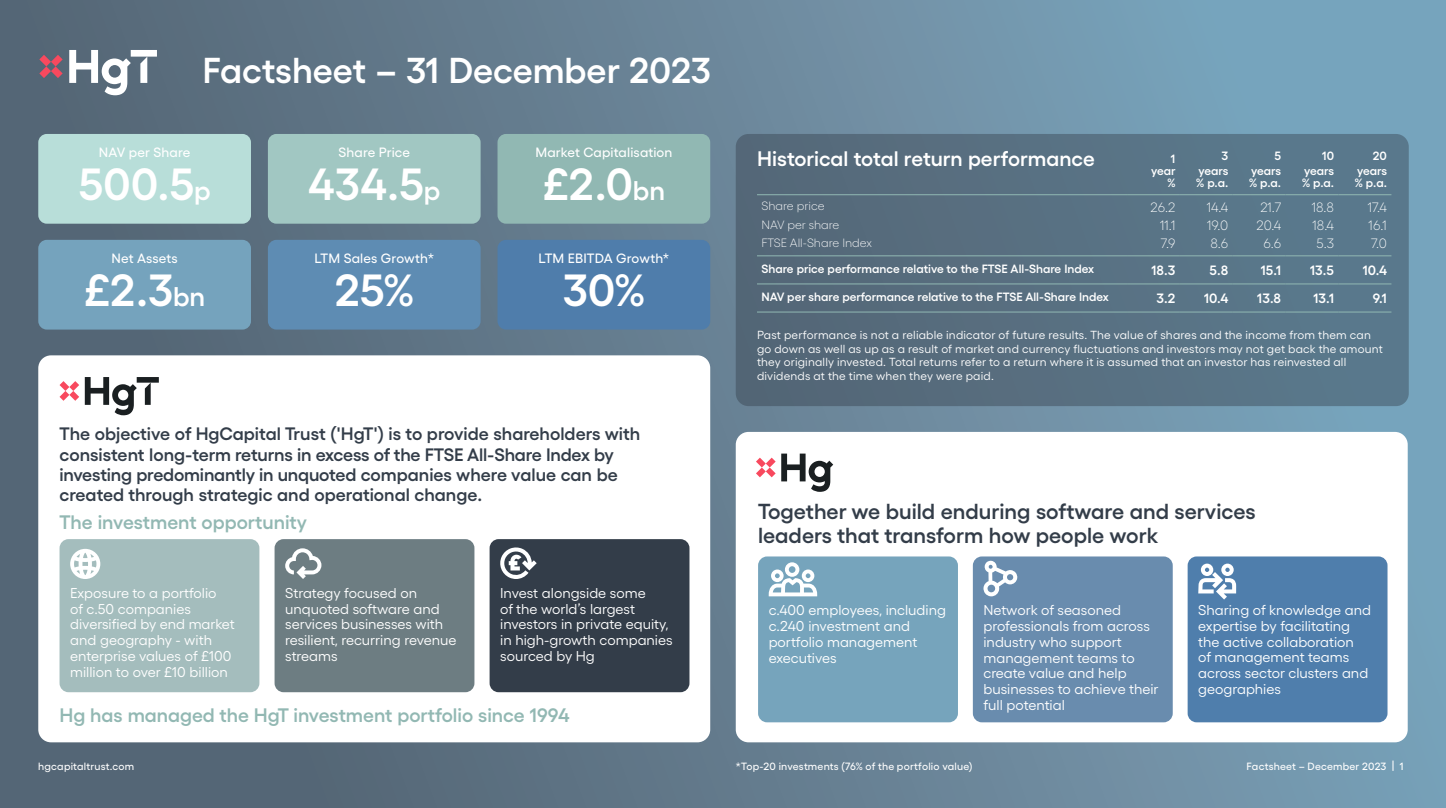
<style>
.page{position:relative;width:1446px;height:808px;background:#fff}
.page>*{position:absolute;margin:0;border:0;box-sizing:border-box;transform-origin:0 0}
.t1{font:600 45px "Gellix";letter-spacing:-.005em;color:#fff}
.t2{font:600 36px "Gellix";letter-spacing:-.005em;color:#fff}
.t3{font:600 21.75px/24px "Gellix";color:#333d49}
.t4{font:600 21px "Gellix";color:#fff}
.t5{font:600 19.5px "Gellix";color:#92b8b3}
.t6{font:600 18px/20.2px "Gellix";color:#333d49}
.t7{font:14.25px/15.8px "Gellix";color:#fff}
.t8{font:500 13.5px "Gellix";letter-spacing:.01em;color:#fff}
.t9{font:300 13.5px "Gellix";color:#fff}
.t10{font:600 13.5px "Gellix";color:#fff}
.t11{font:600 12px/15px "Gellix";color:#fff;text-align:right}
.t12{font:300 12px "Gellix";color:#fff}
.t13{font:11.7px/13.5px "Gellix";letter-spacing:.015em;color:#fff}
.t14{font:500 10.5px "Gellix";letter-spacing:.02em;color:#fff}
.s1{font-size:27px}
</style>
<div class="page">
<div style="left:0;top:0;width:1446px;height:808px;background:linear-gradient(to right,#546270,#7ca7bf)"></div>
<div style="left:38px;top:355px;width:672px;height:387px;background:#fff;border-radius:13px"></div>
<svg style="left:60px;top:381px;width:19px;height:20px"></svg>
<svg style="left:85px;top:377px;width:74px;height:38px"></svg>
<div style="left:60px;top:539px;width:199px;height:153px;background:#a4bdbd;border-radius:9px"></div>
<div style="left:275px;top:539px;width:199px;height:153px;background:#6d7d82;border-radius:9px"></div>
<div style="left:489px;top:539px;width:200px;height:153px;background:#333d49;border-radius:9px"></div>
<svg style="left:70px;top:549px;width:30px;height:30px"></svg>
<svg style="left:285px;top:548px;width:36px;height:31px"></svg>
<svg style="left:500px;top:547px;width:37px;height:32px"></svg>
<div style="left:736px;top:432px;width:671px;height:310px;background:#fff;border-radius:13px"></div>
<svg style="left:781px;top:454px;width:52px;height:38px"></svg>
<svg style="left:756px;top:458px;width:19px;height:19px"></svg>
<div style="left:758px;top:556px;width:200px;height:166px;background:#76a4bc;border-radius:9px"></div>
<div style="left:973px;top:556px;width:199px;height:166px;background:#698cae;border-radius:9px"></div>
<div style="left:1187px;top:556px;width:200px;height:166px;background:#4f7eac;border-radius:9px"></div>
<svg style="left:769px;top:562px;width:48px;height:34px"></svg>
<svg style="left:1198px;top:564px;width:38px;height:35px"></svg>
<svg style="left:983px;top:561px;width:34px;height:35px"></svg>
<div style="left:268px;top:240px;width:213px;height:90px;background:#5e8cb3;border-radius:9px"></div>
<div style="left:38px;top:240px;width:213px;height:90px;background:#75a3bd;border-radius:9px"></div>
<div style="left:268px;top:134px;width:213px;height:90px;background:#a1c7c2;border-radius:9px"></div>
<div style="left:38px;top:134px;width:213px;height:90px;background:#b8ded9;border-radius:9px"></div>
<div style="left:497px;top:134px;width:213px;height:90px;background:#91b8b3;border-radius:9px"></div>
<div style="left:497px;top:240px;width:213px;height:90px;background:#4f7dab;border-radius:9px"></div>
<svg style="left:39px;top:55px;width:24px;height:23px"></svg>
<svg style="left:69px;top:50px;width:88px;height:45px"></svg>
<div style="left:736px;top:134px;width:672px;height:272px;background:#587183;border-radius:13px"></div>
<hr style="left:757px;top:194px;width:370px;height:1px;background:#91b8b3">
<hr style="left:1127px;top:194px;width:53px;height:1px;background:#91b8b3">
<hr style="left:1180px;top:194px;width:53px;height:1px;background:#91b8b3">
<hr style="left:1233px;top:194px;width:52px;height:1px;background:#91b8b3">
<hr style="left:1285px;top:194px;width:53px;height:1px;background:#91b8b3">
<hr style="left:1338px;top:194px;width:53px;height:1px;background:#91b8b3">
<hr style="left:757px;top:255px;width:370px;height:1px;background:#91b8b3">
<hr style="left:1127px;top:255px;width:53px;height:1px;background:#91b8b3">
<hr style="left:1180px;top:255px;width:53px;height:1px;background:#91b8b3">
<hr style="left:1233px;top:255px;width:52px;height:1px;background:#91b8b3">
<hr style="left:1285px;top:255px;width:53px;height:1px;background:#91b8b3">
<hr style="left:1338px;top:255px;width:53px;height:1px;background:#91b8b3">
<hr style="left:757px;top:284px;width:370px;height:1px;background:#91b8b3">
<hr style="left:1127px;top:284px;width:53px;height:1px;background:#91b8b3">
<hr style="left:1180px;top:284px;width:53px;height:1px;background:#91b8b3">
<hr style="left:1233px;top:284px;width:52px;height:1px;background:#91b8b3">
<hr style="left:1285px;top:284px;width:53px;height:1px;background:#91b8b3">
<hr style="left:1338px;top:284px;width:53px;height:1px;background:#91b8b3">
<hr style="left:757px;top:312px;width:370px;height:1px;background:#91b8b3">
<hr style="left:1127px;top:312px;width:53px;height:1px;background:#91b8b3">
<hr style="left:1180px;top:312px;width:53px;height:1px;background:#91b8b3">
<hr style="left:1233px;top:312px;width:52px;height:1px;background:#91b8b3">
<hr style="left:1285px;top:312px;width:53px;height:1px;background:#91b8b3">
<hr style="left:1338px;top:312px;width:53px;height:1px;background:#91b8b3">
<h2 class="t2" style="left:202px;top:45px;width:510px">Factsheet – 31 December 2023</h2>
<p class="t8" style="left:99px;top:143px;width:93px">NAV per Share</p>
<h1 class="t1" style="left:78px;top:152px;width:134px">500.5<span class="s1">p</span></h1>
<p class="t8" style="left:111px;top:248px;width:68px">Net Assets</p>
<h1 class="t1" style="left:84px;top:258px;width:123px">£2.3<span class="s1">bn</span></h1>
<p class="t8" style="left:338px;top:143px;width:73px">Share Price</p>
<h1 class="t1" style="left:308px;top:152px;width:134px">434.5<span class="s1">p</span></h1>
<p class="t8" style="left:314px;top:248px;width:121px">LTM Sales Growth*</p>
<h1 class="t1" style="left:335px;top:258px;width:81px">25%</h1>
<p class="t8" style="left:535px;top:143px;width:139px">Market Capitalisation</p>
<h1 class="t1" style="left:543px;top:152px;width:124px">£2.0<span class="s1">bn</span></h1>
<p class="t8" style="left:538px;top:248px;width:132px">LTM EBITDA Growth*</p>
<h1 class="t1" style="left:563px;top:258px;width:84px">30%</h1>
<p class="t6" style="left:60px;top:423px;width:582px">The objective of HgCapital Trust ('HgT') is to provide shareholders with consistent long-term returns in excess of the FTSE All-Share Index by investing predominantly in unquoted companies where value can be created through strategic and operational change.</p>
<h3 class="t5" style="left:60px;top:508px;width:249px">The investment opportunity</h3>
<p class="t7" style="left:70px;top:584px;width:166px">Exposure to a portfolio<br>of c.50 companies diversified by end market and geography - with enterprise values of £100 million to over £10 billion</p>
<p class="t7" style="left:285px;top:584px;width:173px">Strategy focused on unquoted software and services businesses with resilient, recurring revenue streams</p>
<p class="t7" style="left:500px;top:584px;width:174px">Invest alongside some<br>of the world’s largest investors in private equity, in high-growth companies sourced by Hg</p>
<h3 class="t5" style="left:60px;top:701px;width:512px">Hg has managed the HgT investment portfolio since 1994</h3>
<h3 class="t4" style="left:757px;top:144px;width:339px">Historical total return performance</h3>
<p class="t11" style="left:1151px;top:152px;width:26px;line-height:12px">1 year %</p>
<p class="t11" style="left:1198px;top:148px;width:31px">3 years</p>
<p class="t11" style="left:1196px;top:175px;width:34px">% p.a.</p>
<p class="t11" style="left:1251px;top:148px;width:31px">5 years</p>
<p class="t11" style="left:1249px;top:175px;width:34px">% p.a.</p>
<p class="t11" style="left:1304px;top:148px;width:31px">10 years</p>
<p class="t11" style="left:1302px;top:175px;width:34px">% p.a.</p>
<p class="t11" style="left:1357px;top:148px;width:31px">20 years</p>
<p class="t11" style="left:1355px;top:175px;width:34px">% p.a.</p>
<p class="t12" style="left:761px;top:198px;width:65px">Share price</p>
<p class="t9" style="left:1150px;top:198px;width:26px">26.2</p>
<p class="t9" style="left:1206px;top:198px;width:23px">14.4</p>
<p class="t9" style="left:1260px;top:198px;width:22px">21.7</p>
<p class="t9" style="left:1311px;top:198px;width:24px">18.8</p>
<p class="t9" style="left:1367px;top:198px;width:21px">17.4</p>
<p class="t12" style="left:761px;top:216px;width:79px">NAV per share</p>
<p class="t9" style="left:1160px;top:216px;width:17px">11.1</p>
<p class="t9" style="left:1207px;top:216px;width:23px">19.0</p>
<p class="t9" style="left:1256px;top:216px;width:26px">20.4</p>
<p class="t9" style="left:1312px;top:216px;width:23px">18.4</p>
<p class="t9" style="left:1368px;top:216px;width:20px">16.1</p>
<p class="t12" style="left:761px;top:235px;width:112px">FTSE All-Share Index</p>
<p class="t9" style="left:1161px;top:234px;width:16px">7.9</p>
<p class="t9" style="left:1210px;top:234px;width:19px">8.6</p>
<p class="t9" style="left:1263px;top:234px;width:19px">6.6</p>
<p class="t9" style="left:1316px;top:234px;width:19px">5.3</p>
<p class="t9" style="left:1371px;top:234px;width:17px">7.0</p>
<p class="t11" style="left:761px;top:261px;width:334px">Share price performance relative to the FTSE All-Share Index</p>
<p class="t10" style="left:1151px;top:260px;width:25px">18.3</p>
<p class="t10" style="left:1209px;top:260px;width:20px">5.8</p>
<p class="t10" style="left:1261px;top:260px;width:22px">15.1</p>
<p class="t10" style="left:1310px;top:260px;width:25px">13.5</p>
<p class="t10" style="left:1362px;top:260px;width:26px">10.4</p>
<p class="t11" style="left:761px;top:289px;width:349px">NAV per share performance relative to the FTSE All-Share Index</p>
<p class="t10" style="left:1156px;top:288px;width:20px">3.2</p>
<p class="t10" style="left:1204px;top:288px;width:26px">10.4</p>
<p class="t10" style="left:1257px;top:288px;width:25px">13.8</p>
<p class="t10" style="left:1313px;top:288px;width:22px">13.1</p>
<p class="t10" style="left:1372px;top:288px;width:16px">9.1</p>
<p class="t13" style="left:757px;top:328px;width:627px">Past performance is not a reliable indicator of future results. The value of shares and the income from them can go down as well as up as a result of market and currency fluctuations and investors may not get back the amount they originally invested. Total returns refer to a return where it is assumed that an investor has reinvested all dividends at the time when they were paid.</p>
<h3 class="t3" style="left:758px;top:498px;width:499px">Together we build enduring software and services leaders that transform how people work</h3>
<p class="t7" style="left:769px;top:601px;width:179px">c.400 employees, including c.240 investment and portfolio management executives</p>
<p class="t7" style="left:983px;top:601px;width:177px">Network of seasoned professionals from across industry who support management teams to create value and help businesses to achieve their full potential</p>
<p class="t7" style="left:1198px;top:601px;width:174px">Sharing of knowledge and expertise by facilitating the active collaboration<br>of management teams across sector clusters and geographies</p>
<p class="t14" style="left:38px;top:758px;width:97px">hgcapitaltrust.com</p>
<p class="t14" style="left:736px;top:758px;width:238px">*Top-20 investments (76% of the portfolio value)</p>
<p class="t14" style="left:1246px;top:758px;width:158px">Factsheet – December 2023 | 1</p>
</div>
